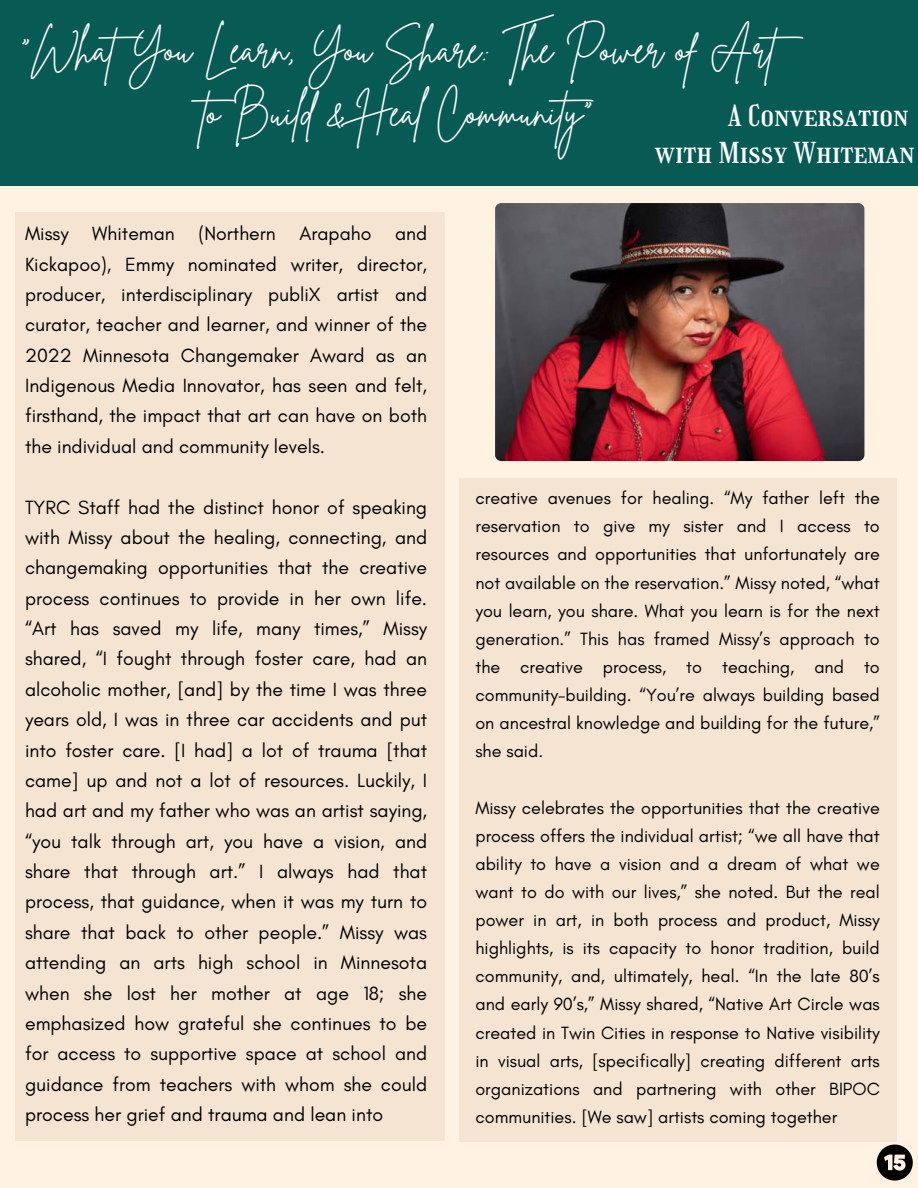
<style>
.page{position:relative;width:918px;height:1188px;background:#fff2e2}
.page>*{position:absolute;margin:0;border:0;box-sizing:border-box;transform-origin:0 0}
.t1{font:39.9px/62.8px "Brittany Signature";color:#fefefe}
.t2{font:28.2px/36.6px "Girassol";letter-spacing:.02em;color:#fefefe;text-align:right}
.t3{font:19.5px/30.3px "Glacial Indifference";color:#000;text-align:justify}
.t4{font:18px/28.2px "Glacial Indifference";color:#000;text-align:justify}
</style>
<div class="page">
<div style="left:0;top:0;width:918px;height:186px;background:#085a55"></div>
<div style="left:15px;top:213px;width:430px;height:928px;background:#f5e4d2"></div>
<div style="left:459px;top:478px;width:438px;height:664px;background:#f5e4d2"></div>
<img style="left:495px;top:203px;width:369px;height:258px;border-radius:6px">
<svg style="left:877px;top:1145px;width:36px;height:36px"></svg>
<h1 class="t1" style="left:202px;top:19px;width:614px;text-indent:-181px">“WhatYou Learn, You Share: The Power of Art to Build &amp; Heal Community”</h1>
<h2 class="t2" style="left:655px;top:98px;width:261px">A Conversation<br>with Missy Whiteman</h2>
<p class="t3" style="left:25px;top:218px;width:404px">Missy Whiteman (Northern Arapaho and Kickapoo), Emmy nominated writer, director, producer, interdisciplinary publiX artist and curator, teacher and learner, and winner of the 2022 Minnesota Changemaker Award as an Indigenous Media Innovator, has seen and felt, firsthand, the impact that art can have on both the individual and community levels.</p>
<p class="t3" style="left:25px;top:492px;width:404px">TYRC Staff had the distinct honor of speaking with Missy about the healing, connecting, and changemaking opportunities that the creative process continues to provide in her own life. “Art has saved my life, many times,” Missy shared, “I fought through foster care, had an alcoholic mother, [and] by the time I was three years old, I was in three car accidents and put into foster care. [I had] a lot of trauma [that came] up and not a lot of resources. Luckily, I had art and my father who was an artist saying, “you talk through art, you have a vision, and share that through art.” I always had that process, that guidance, when it was my turn to share that back to other people.” Missy was attending an arts high school in Minnesota when she lost her mother at age 18; she emphasized how grateful she continues to be for access to supportive space at school and guidance from teachers with whom she could process her grief and trauma and lean into</p>
<p class="t4" style="left:475px;top:484px;width:406px">creative avenues for healing. “My father left the reservation to give my sister and I access to resources and opportunities that unfortunately are not available on the reservation.” Missy noted, “what you learn, you share. What you learn is for the next generation.” This has framed Missy’s approach to the creative process, to teaching, and to community-building. “You’re always building based on ancestral knowledge and building for the future,” she said.</p>
<p class="t4" style="left:475px;top:793px;width:406px">Missy celebrates the opportunities that the creative process offers the individual artist; “we all have that ability to have a vision and a dream of what we want to do with our lives,” she noted. But the real power in art, in both process and product, Missy highlights, is its capacity to honor tradition, build community, and, ultimately, heal. “In the late 80’s and early 90’s,” Missy shared, “Native Art Circle was created in Twin Cities in response to Native visibility in visual arts, [specifically] creating different arts organizations and partnering with other BIPOC communities. [We saw] artists coming together</p>
</div>
